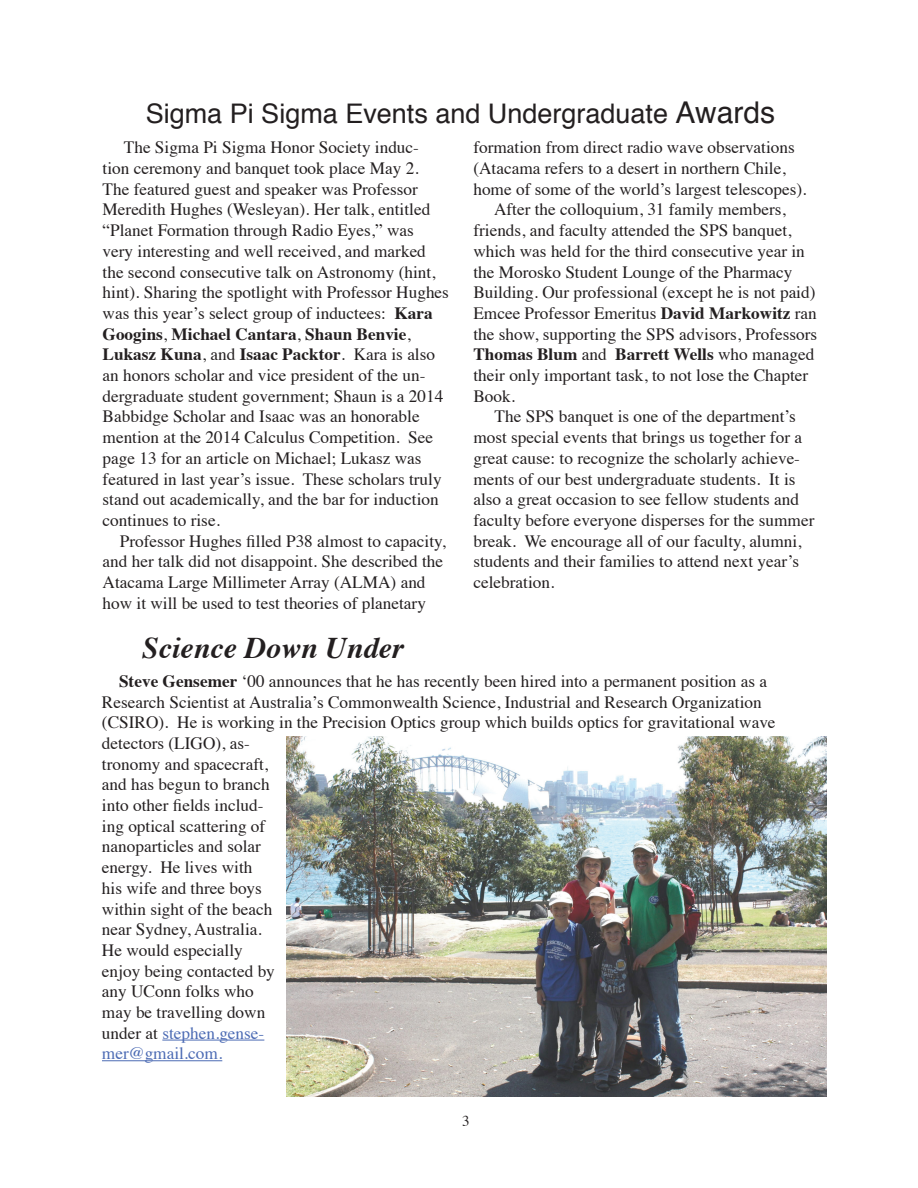
<style>
.page{position:relative;width:918px;height:1188px;background:#fff}
.page>*{position:absolute;margin:0;border:0;box-sizing:border-box;transform-origin:0 0}
.t1{font:italic 700 30px "Times";color:#231f20}
.t2{font:27px "Helvetica";color:#231f20}
.t3{font:17.25px/20.7px "Times";color:#231f20}
.t4{font:700 17.25px "Times";color:#231f20}
.t5{font:15px "Times";color:#231f20}
.s1{font-size:30px}
.s2{font-weight:700}
.s3{font-weight:400}
.s4{color:#4c6bb4}
</style>
<div class="page">
<hr style="left:162px;top:1040px;width:102px;height:1px;background:#4c6bb4">
<hr style="left:102px;top:1060px;width:120px;height:1px;background:#4c6bb4">
<img style="left:287px;top:737px;width:539px;height:359px">
<h2 class="t2" style="left:146px;top:93px;width:631px">Sigma Pi Sigma Events and Undergraduate <span class="s1">Awards</span></h2>
<p class="t3" style="left:103px;top:136px;width:348px;text-indent:21px">The Sigma Pi Sigma Honor Society induc&shy;tion ceremony and banquet took place May 2.<br>The featured guest and speaker was Professor Meredith Hughes (Wesleyan). Her talk, entitled “Planet Formation through Radio Eyes,” was<br>very interesting and well received, and marked the second consecutive talk on Astronomy (hint, hint). Sharing the spotlight with Professor Hughes was this year’s select group of inductees: <span class="s2">Kara Googins</span>, <span class="s2">Michael Cantara</span>, <span class="s2">Shaun Benvie</span>, <span class="s2">Lukasz Kuna</span>, and <span class="s2">Isaac Packtor</span>. Kara is also an honors scholar and vice president of the un&shy;dergraduate student government; Shaun is a 2014<br>Babbidge Scholar and Isaac was an honorable mention at the 2014 Calculus Competition. See page 13 for an article on Michael; Lukasz was featured in last year’s issue. These scholars truly stand out academically, and the bar for induction continues to rise.</p>
<p class="t3" style="left:103px;top:529px;width:345px;text-indent:17px">Professor Hughes filled P38 almost to capacity, and her talk did not disappoint. She described the Atacama Large Millimeter Array (ALMA) and how it will be used to test theories of planetary</p>
<h1 class="t1" style="left:142px;top:620px;width:263px">Science Down Under</h1>
<p class="t3" style="left:473px;top:136px;width:323px">formation from direct radio wave observations</p>
<p class="t3" style="left:473px;top:156px;width:314px">(Atacama refers to a desert in northern Chile,</p>
<p class="t3" style="left:473px;top:177px;width:335px">home of some of the world’s largest telescopes).</p>
<p class="t3" style="left:494px;top:198px;width:293px">After the colloquium, 31 family members,</p>
<p class="t3" style="left:473px;top:219px;width:320px">friends, and faculty attended the SPS banquet,</p>
<p class="t3" style="left:473px;top:239px;width:333px">which was held for the third consecutive year in</p>
<p class="t3" style="left:473px;top:260px;width:321px">the Morosko Student Lounge of the Pharmacy</p>
<p class="t3" style="left:473px;top:281px;width:344px">Building. Our professional (except he is not paid)</p>
<p class="t3" style="left:473px;top:301px;width:345px">Emcee Professor Emeritus <span class="s2">David Markowitz</span> ran</p>
<p class="t3" style="left:473px;top:322px;width:345px">the show, supporting the SPS advisors, Professors</p>
<p class="t4" style="left:473px;top:338px;width:342px">Thomas Blum <span class="s3">and</span> Barrett Wells <span class="s3">who managed</span></p>
<p class="t3" style="left:473px;top:363px;width:336px">their only important task, to not lose the Chapter</p>
<p class="t3" style="left:473px;top:384px;width:43px">Book.</p>
<p class="t3" style="left:495px;top:405px;width:303px">The SPS banquet is one of the department’s</p>
<p class="t3" style="left:473px;top:426px;width:330px">most special events that brings us together for a</p>
<p class="t3" style="left:473px;top:446px;width:328px">great cause: to recognize the scholarly achieve-</p>
<p class="t3" style="left:473px;top:467px;width:324px">ments of our best undergraduate students. It is</p>
<p class="t3" style="left:473px;top:488px;width:327px">also a great occasion to see fellow students and</p>
<p class="t3" style="left:473px;top:508px;width:343px">faculty before everyone disperses for the summer</p>
<p class="t3" style="left:473px;top:529px;width:330px">break. We encourage all of our faculty, alumni,</p>
<p class="t3" style="left:473px;top:550px;width:327px">students and their families to attend next year’s</p>
<p class="t3" style="left:473px;top:570px;width:82px">celebration.</p>
<p class="t3" style="left:102px;top:669px;width:675px;text-indent:17px"><span class="s2">Steve Gensemer</span> ‘00 announces that he has recently been hired into a permanent position as a Research Scientist at Australia’s Commonwealth Science, Industrial and Research Organization (CSIRO). He is working in the Precision Optics group which builds optics for gravitational wave detectors (LIGO), as-<br>tronomy and spacecraft,<br>and has begun to branch<br>into other fields includ-<br>ing optical scattering of<br>nanoparticles and solar<br>energy. He lives with<br>his wife and three boys<br>within sight of the beach<br>near Sydney, Australia.<br>He would especially<br>enjoy being contacted by<br>any UConn folks who<br>may be travelling down<br>under at <span class="s4">stephen.gense-<br>mer@gmail.com.</span></p>
<p class="t5" style="left:462px;top:1107px;width:9px">3</p>
</div>
